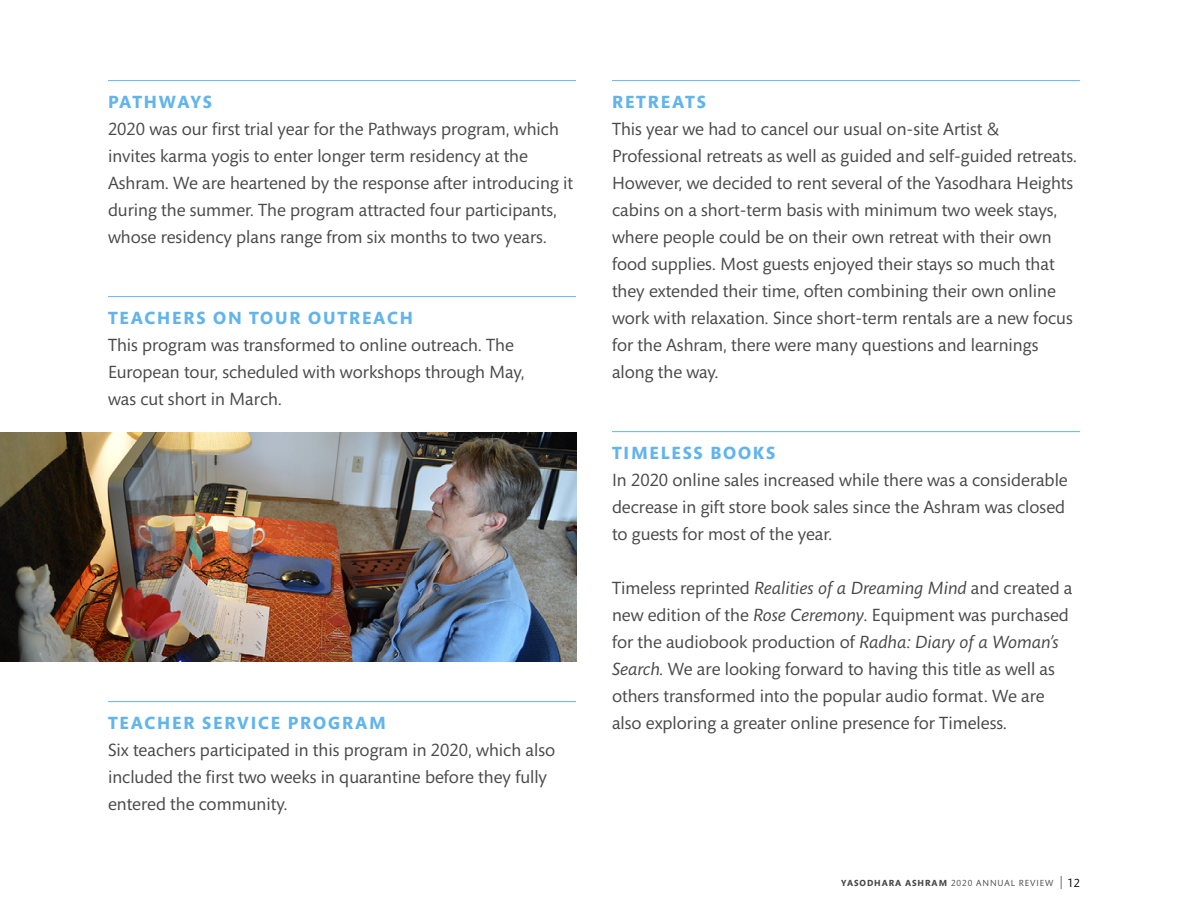
<style>
.page{position:relative;width:1188px;height:918px;background:#fff}
.page>*{position:absolute;margin:0;border:0;box-sizing:border-box;transform-origin:0 0}
.t1{font:18px/27px "Mundo Sans Std";color:#484848}
.t2{font:700 18px "Mundo Sans Std";letter-spacing:.1em;color:#62b4ec}
.t3{font:700 18px "Mundo Sans Std";letter-spacing:.07em;color:#62b4ec}
.t4{font:9px "Mundo Sans Std";letter-spacing:.1em;color:#484848}
.s1{font-style:italic}
.s2{font-weight:700}
.s3{font-size:12px}
.s4{font-size:12px;color:#000}
</style>
<div class="page">
<hr style="left:612px;top:80px;width:468px;height:1px;background:#62b4ec">
<hr style="left:612px;top:431px;width:468px;height:1px;background:#62b4ec">
<hr style="left:108px;top:80px;width:468px;height:1px;background:#62b4ec">
<hr style="left:108px;top:296px;width:468px;height:1px;background:#62b4ec">
<hr style="left:108px;top:701px;width:468px;height:1px;background:#62b4ec">
<img style="left:0;top:432px;width:576px;height:230px">
<p class="t3" style="left:108px;top:92px;width:106px">PATHWAYS</p>
<p class="t1" style="left:108px;top:116px;width:467px">2020 was our first trial year for the Pathways program, which invites karma yogis to enter longer term residency at the Ashram. We are heartened by the response after introducing it during the summer. The program attracted four participants, whose residency plans range from six months to two years.</p>
<p class="t2" style="left:108px;top:308px;width:306px">TEACHERS ON TOUR OUTREACH</p>
<p class="t1" style="left:108px;top:332px;width:418px">This program was transformed to online outreach. The<br>European tour, scheduled with workshops through May, was cut short in March.</p>
<p class="t2" style="left:108px;top:713px;width:279px">TEACHER SERVICE PROGRAM</p>
<p class="t1" style="left:108px;top:737px;width:449px">Six teachers participated in this program in 2020, which also included the first two weeks in quarantine before they fully entered the community.</p>
<p class="t2" style="left:612px;top:92px;width:95px">RETREATS</p>
<p class="t1" style="left:612px;top:116px;width:466px">This year we had to cancel our usual on-site Artist &amp; Professional retreats as well as guided and self-guided retreats.<br>However, we decided to rent several of the Yasodhara Heights cabins on a short-term basis with minimum two week stays, where people could be on their own retreat with their own food supplies. Most guests enjoyed their stays so much that they extended their time, often combining their own online work with relaxation. Since short-term rentals are a new focus for the Ashram, there were many questions and learnings along the way.</p>
<p class="t2" style="left:612px;top:443px;width:165px">TIMELESS BOOKS</p>
<p class="t1" style="left:612px;top:467px;width:457px">In 2020 online sales increased while there was a considerable decrease in gift store book sales since the Ashram was closed to guests for most of the year.</p>
<p class="t1" style="left:612px;top:575px;width:462px">Timeless reprinted <span class="s1">Realities of a Dreaming Mind</span> and created a new edition of the <span class="s1">Rose Ceremony</span>. Equipment was purchased for the audiobook production of <span class="s1">Radha: Diary of a Woman’s Search.</span> We are looking forward to having this title as well as others transformed into the popular audio format. We are also exploring a greater online presence for Timeless.</p>
<p class="t4" style="left:841px;top:878px;width:240px"><span class="s2">YASODHARA ASHRAM</span> 2020 ANNUAL REVIEW <span class="s3">|</span> <span class="s4">12</span></p>
</div>
